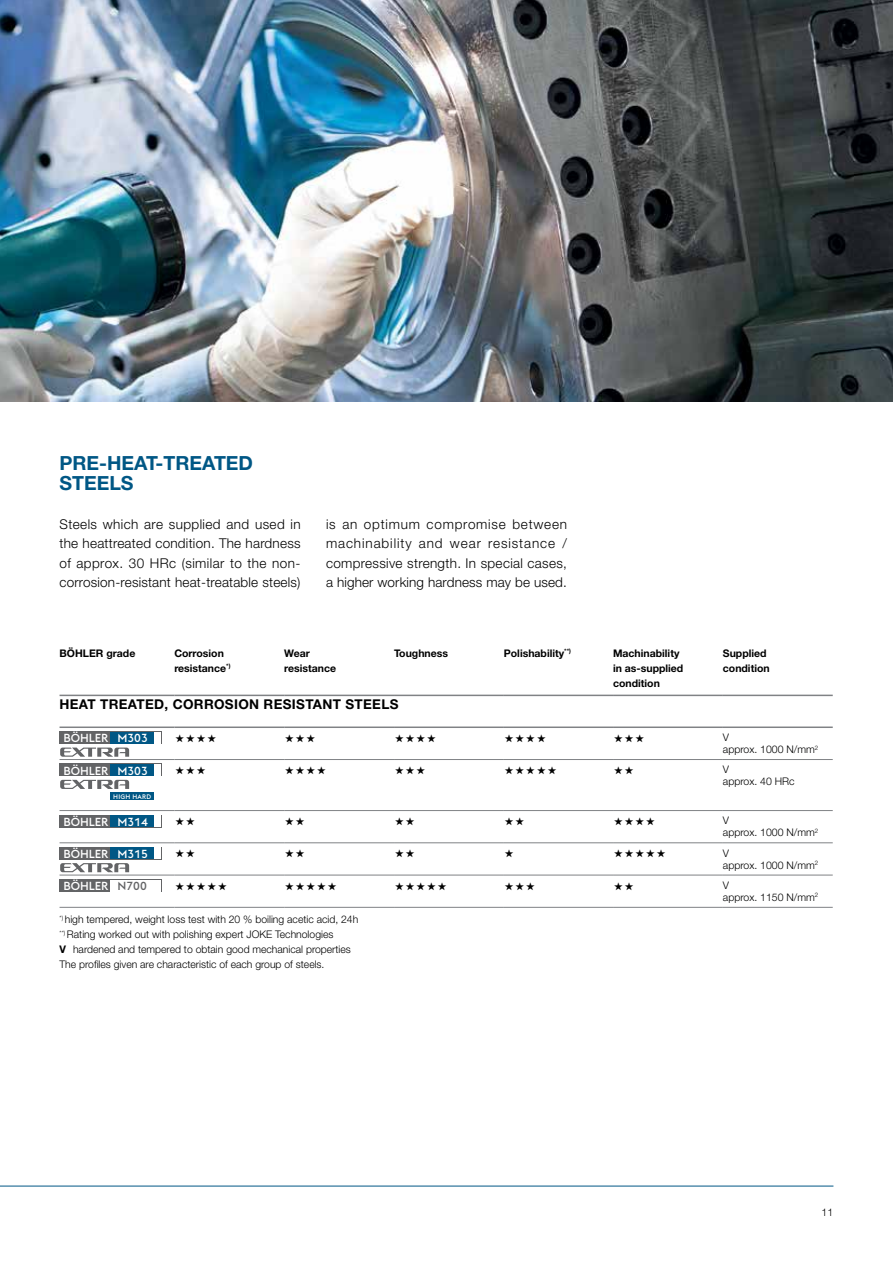
<style>
.page{position:relative;width:893px;height:1263px;background:#fff}
.page>*{position:absolute;margin:0;border:0;box-sizing:border-box;transform-origin:0 0}
.t1{font:700 19.5px/19.5px "Helvetica Neue LT Std";color:#005785}
.t2{font:300 13.5px/19.5px "Helvetica Neue LT Std";letter-spacing:.015em;color:#000;text-align:justify}
.t3{font:700 13.5px "Helvetica Neue LT Std";letter-spacing:.025em;color:#000}
.t4{font:500 11.55px "voestalpine";color:#fff}
.t5{font:300 10.5px/12px "Helvetica Neue LT Std";color:#000}
.t6{font:700 10.5px/15px "Helvetica Neue LT Std";color:#000}
.t7{font:500 6.45px "voestalpine";letter-spacing:.04em;color:#fff}
.s1{color:#636466}
.s2{font-weight:700}
</style>
<div class="page">
<hr style="left:0;top:1186px;width:833px;height:1px;background:#005785">
<img style="left:0;top:0;width:893px;height:402px">
<svg style="left:60px;top:696px;width:773px;height:211px"></svg>
<hr style="left:60px;top:759px;width:114px;height:1px;background:#808285">
<hr style="left:60px;top:810px;width:114px;height:1px;background:#808285">
<hr style="left:60px;top:842px;width:114px;height:1px;background:#808285">
<hr style="left:60px;top:875px;width:114px;height:1px;background:#808285">
<hr style="left:60px;top:907px;width:114px;height:1px;background:#808285">
<hr style="left:60px;top:695px;width:114px;height:1px;background:#808285">
<hr style="left:394px;top:695px;width:110px;height:1px;background:#808285">
<hr style="left:504px;top:695px;width:109px;height:1px;background:#808285">
<hr style="left:613px;top:695px;width:110px;height:1px;background:#808285">
<hr style="left:723px;top:695px;width:110px;height:1px;background:#808285">
<hr style="left:174px;top:695px;width:110px;height:1px;background:#808285">
<hr style="left:284px;top:695px;width:110px;height:1px;background:#808285">
<hr style="left:60px;top:726px;width:114px;height:2px;background:#808285">
<hr style="left:174px;top:726px;width:110px;height:2px;background:#808285">
<hr style="left:284px;top:726px;width:110px;height:2px;background:#808285">
<hr style="left:394px;top:726px;width:110px;height:2px;background:#808285">
<hr style="left:504px;top:726px;width:109px;height:2px;background:#808285">
<hr style="left:613px;top:726px;width:110px;height:2px;background:#808285">
<hr style="left:723px;top:726px;width:110px;height:2px;background:#808285">
<hr style="left:174px;top:759px;width:110px;height:1px;background:#808285">
<hr style="left:284px;top:759px;width:110px;height:1px;background:#808285">
<hr style="left:394px;top:759px;width:110px;height:1px;background:#808285">
<hr style="left:504px;top:759px;width:109px;height:1px;background:#808285">
<hr style="left:613px;top:759px;width:110px;height:1px;background:#808285">
<hr style="left:723px;top:759px;width:110px;height:1px;background:#808285">
<hr style="left:174px;top:810px;width:110px;height:1px;background:#808285">
<hr style="left:284px;top:810px;width:110px;height:1px;background:#808285">
<hr style="left:394px;top:810px;width:110px;height:1px;background:#808285">
<hr style="left:504px;top:810px;width:109px;height:1px;background:#808285">
<hr style="left:613px;top:810px;width:110px;height:1px;background:#808285">
<hr style="left:723px;top:810px;width:110px;height:1px;background:#808285">
<hr style="left:174px;top:842px;width:110px;height:1px;background:#808285">
<hr style="left:284px;top:842px;width:110px;height:1px;background:#808285">
<hr style="left:394px;top:842px;width:110px;height:1px;background:#808285">
<hr style="left:504px;top:842px;width:109px;height:1px;background:#808285">
<hr style="left:613px;top:842px;width:110px;height:1px;background:#808285">
<hr style="left:723px;top:842px;width:110px;height:1px;background:#808285">
<hr style="left:174px;top:875px;width:110px;height:1px;background:#808285">
<hr style="left:284px;top:875px;width:110px;height:1px;background:#808285">
<hr style="left:394px;top:875px;width:110px;height:1px;background:#808285">
<hr style="left:504px;top:875px;width:109px;height:1px;background:#808285">
<hr style="left:613px;top:875px;width:110px;height:1px;background:#808285">
<hr style="left:723px;top:875px;width:110px;height:1px;background:#808285">
<hr style="left:174px;top:907px;width:110px;height:1px;background:#808285">
<hr style="left:284px;top:907px;width:110px;height:1px;background:#808285">
<hr style="left:394px;top:907px;width:110px;height:1px;background:#808285">
<hr style="left:504px;top:907px;width:109px;height:1px;background:#808285">
<hr style="left:613px;top:907px;width:110px;height:1px;background:#808285">
<hr style="left:723px;top:907px;width:110px;height:1px;background:#808285">
<div style="left:60px;top:731px;width:102px;height:13px;background:#636466"></div>
<div style="left:111px;top:732px;width:43px;height:11px;background:#005785"></div>
<div style="left:155px;top:732px;width:6px;height:11px;background:#fff"></div>
<svg style="left:60px;top:747px;width:69px;height:10px"></svg>
<div style="left:60px;top:764px;width:102px;height:12px;background:#636466"></div>
<div style="left:111px;top:764px;width:43px;height:11px;background:#005785"></div>
<div style="left:155px;top:764px;width:6px;height:11px;background:#fff"></div>
<svg style="left:60px;top:780px;width:69px;height:9px"></svg>
<div style="left:111px;top:793px;width:43px;height:7px;background:#005785"></div>
<div style="left:60px;top:815px;width:102px;height:12px;background:#636466"></div>
<div style="left:111px;top:815px;width:43px;height:12px;background:#005785"></div>
<div style="left:155px;top:815px;width:6px;height:12px;background:#fff"></div>
<div style="left:60px;top:847px;width:102px;height:12px;background:#636466"></div>
<div style="left:111px;top:848px;width:43px;height:11px;background:#005785"></div>
<div style="left:155px;top:848px;width:6px;height:11px;background:#fff"></div>
<svg style="left:60px;top:863px;width:69px;height:9px"></svg>
<div style="left:60px;top:879px;width:102px;height:13px;background:#636466"></div>
<div style="left:111px;top:880px;width:43px;height:11px;background:#fff"></div>
<div style="left:155px;top:880px;width:6px;height:11px;background:#fff"></div>
<svg style="left:176px;top:734px;width:40px;height:8px"></svg>
<svg style="left:285px;top:734px;width:30px;height:8px"></svg>
<svg style="left:395px;top:734px;width:41px;height:8px"></svg>
<svg style="left:505px;top:734px;width:40px;height:8px"></svg>
<svg style="left:614px;top:734px;width:30px;height:8px"></svg>
<svg style="left:176px;top:766px;width:29px;height:8px"></svg>
<svg style="left:285px;top:766px;width:41px;height:8px"></svg>
<svg style="left:395px;top:766px;width:30px;height:8px"></svg>
<svg style="left:505px;top:766px;width:51px;height:8px"></svg>
<svg style="left:614px;top:766px;width:19px;height:8px"></svg>
<svg style="left:176px;top:817px;width:18px;height:8px"></svg>
<svg style="left:285px;top:817px;width:19px;height:8px"></svg>
<svg style="left:395px;top:817px;width:19px;height:8px"></svg>
<svg style="left:505px;top:817px;width:19px;height:8px"></svg>
<svg style="left:614px;top:817px;width:41px;height:8px"></svg>
<svg style="left:176px;top:850px;width:18px;height:8px"></svg>
<svg style="left:285px;top:850px;width:19px;height:8px"></svg>
<svg style="left:395px;top:850px;width:19px;height:8px"></svg>
<svg style="left:505px;top:850px;width:8px;height:8px"></svg>
<svg style="left:614px;top:850px;width:51px;height:8px"></svg>
<svg style="left:176px;top:882px;width:51px;height:8px"></svg>
<svg style="left:285px;top:882px;width:51px;height:8px"></svg>
<svg style="left:395px;top:882px;width:51px;height:8px"></svg>
<svg style="left:505px;top:882px;width:30px;height:8px"></svg>
<svg style="left:614px;top:882px;width:19px;height:8px"></svg>
<h1 class="t1" style="left:60px;top:453px;width:195px">PRE-HEAT-TREATED<br>STEELS</h1>
<p class="t2" style="left:60px;top:514px;width:243px">Steels which are supplied and used in the heattreated condition. The hardness of approx. 30 HRc (similar to the non&shy;corrosion-resistant heat-treatable steels)</p>
<p class="t2" style="left:326px;top:514px;width:243px">is an optimum compromise between machinability and wear resistance / compressive strength. In special cases, a higher working hardness may be used.</p>
<p class="t6" style="left:60px;top:645px;width:77px">BÖHLER grade</p>
<p class="t6" style="left:174px;top:645px;width:58px">Corrosion resistance<sup>*)</sup></p>
<p class="t6" style="left:284px;top:645px;width:53px">Wear resistance</p>
<p class="t6" style="left:394px;top:645px;width:56px">Toughness</p>
<p class="t6" style="left:504px;top:645px;width:69px">Polishability<sup>**)</sup></p>
<p class="t6" style="left:613px;top:645px;width:72px">Machinability in as-supplied condition</p>
<p class="t6" style="left:723px;top:645px;width:48px">Supplied condition</p>
<p class="t3" style="left:60px;top:696px;width:340px">HEAT TREATED, CORROSION RESISTANT STEELS</p>
<p class="t4" style="left:63px;top:731px;width:86px">BÖHLER M303</p>
<p class="t5" style="left:723px;top:731px;width:97px">V<br>approx. 1000 N/mm<sup>2</sup></p>
<p class="t4" style="left:63px;top:763px;width:86px">BÖHLER M303</p>
<p class="t7" style="left:113px;top:792px;width:40px">HIGH HARD</p>
<p class="t5" style="left:723px;top:763px;width:73px">V<br>approx. 40 HRc</p>
<p class="t4" style="left:63px;top:814px;width:86px">BÖHLER M314</p>
<p class="t5" style="left:723px;top:814px;width:97px">V<br>approx. 1000 N/mm<sup>2</sup></p>
<p class="t4" style="left:63px;top:847px;width:86px">BÖHLER M315</p>
<p class="t5" style="left:723px;top:847px;width:97px">V<br>approx. 1000 N/mm<sup>2</sup></p>
<p class="t4" style="left:63px;top:879px;width:85px">BÖHLER <span class="s1">N700</span></p>
<p class="t5" style="left:723px;top:879px;width:97px">V<br>approx. 1150 N/mm<sup>2</sup></p>
<p class="t5" style="left:60px;top:912px;width:300px;line-height:15px"><sup>*)</sup> high tempered, weight loss test with 20 % boiling acetic acid, 24h <sup>**)</sup> Rating worked out with polishing expert JOKE Technologies<br><span class="s2">V</span> hardened and tempered to obtain good mechanical properties The profiles given are characteristic of each group of steels.</p>
<p class="t5" style="left:821px;top:1206px;width:13px">11</p>
</div>
